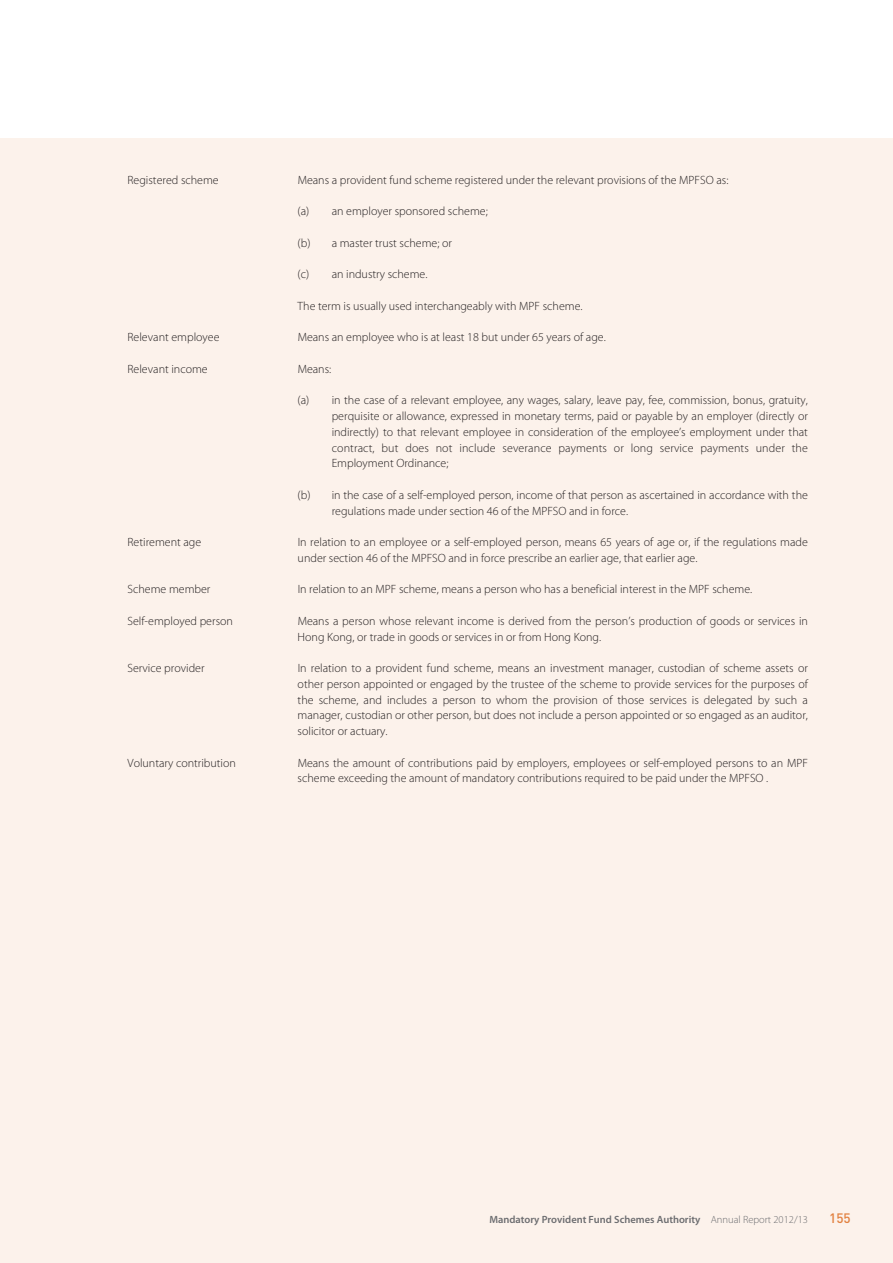
<style>
.page{position:relative;width:893px;height:1263px;background:#fff}
.page>*{position:absolute;margin:0;border:0;box-sizing:border-box;transform-origin:0 0}
.t1{font:500 13.5px "DIN Pro";color:#e28140}
.t2{font:300 12px/15.8px "Myriad Pro";color:#231f20}
.t3{font:600 10.5px "Myriad Pro";color:#6c6d70}
.s1{font-weight:300}
</style>
<div class="page">
<div style="left:0;top:138px;width:893px;height:1125px;background:#fcf2eb"></div>
<p class="t2" style="left:128px;top:173px;width:93px">Registered scheme</p>
<p class="t2" style="left:298px;top:173px;width:432px">Means a provident fund scheme registered under the relevant provisions of the MPFSO as:</p>
<p class="t2" style="left:298px;top:205px;width:192px">(a) an employer sponsored scheme;</p>
<p class="t2" style="left:298px;top:236px;width:156px">(b) a master trust scheme; or</p>
<p class="t2" style="left:298px;top:268px;width:131px">(c) an industry scheme.</p>
<p class="t2" style="left:298px;top:299px;width:286px">The term is usually used interchangeably with MPF scheme.</p>
<p class="t2" style="left:128px;top:331px;width:94px">Relevant employee</p>
<p class="t2" style="left:298px;top:331px;width:310px">Means an employee who is at least 18 but under 65 years of age.</p>
<p class="t2" style="left:128px;top:362px;width:82px">Relevant income</p>
<p class="t2" style="left:298px;top:362px;width:35px">Means:</p>
<p class="t2" style="left:332px;top:394px;width:478px;text-align:justify;text-indent:-34px">(a) in the case of a relevant employee, any wages, salary, leave pay, fee, commission, bonus, gratuity, perquisite or allowance, expressed in monetary terms, paid or payable by an employer (directly or indirectly) to that relevant employee in consideration of the employee’s employment under that contract, but does not include severance payments or long service payments under the Employment Ordinance;</p>
<p class="t2" style="left:332px;top:488px;width:478px;text-indent:-34px">(b) in the case of a self-employed person, income of that person as ascertained in accordance with the regulations made under section 46 of the MPFSO and in force.</p>
<p class="t2" style="left:128px;top:535px;width:75px">Retirement age</p>
<p class="t2" style="left:298px;top:535px;width:512px">In relation to an employee or a self-employed person, means 65 years of age or, if the regulations made under section 46 of the MPFSO and in force prescribe an earlier age, that earlier age.</p>
<p class="t2" style="left:128px;top:583px;width:84px">Scheme member</p>
<p class="t2" style="left:298px;top:583px;width:456px">In relation to an MPF scheme, means a person who has a beneficial interest in the MPF scheme.</p>
<p class="t2" style="left:128px;top:614px;width:107px">Self-employed person</p>
<p class="t2" style="left:298px;top:614px;width:512px">Means a person whose relevant income is derived from the person’s production of goods or services in<br>Hong Kong, or trade in goods or services in or from Hong Kong.</p>
<p class="t2" style="left:128px;top:661px;width:79px">Service provider</p>
<p class="t2" style="left:298px;top:661px;width:512px;text-align:justify">In relation to a provident fund scheme, means an investment manager, custodian of scheme assets or other person appointed or engaged by the trustee of the scheme to provide services for the purposes of the scheme, and includes a person to whom the provision of those services is delegated by such a manager, custodian or other person, but does not include a person appointed or so engaged as an auditor, solicitor or actuary.</p>
<p class="t2" style="left:128px;top:756px;width:110px">Voluntary contribution</p>
<p class="t2" style="left:298px;top:756px;width:512px">Means the amount of contributions paid by employers, employees or self-employed persons to an MPF scheme exceeding the amount of mandatory contributions required to be paid under the MPFSO .</p>
<p class="t3" style="left:489px;top:1215px;width:320px">Mandatory Provident Fund Schemes Authority <span class="s1">Annual Report 2012/13</span></p>
<p class="t1" style="left:829px;top:1213px;width:23px">155</p>
</div>
